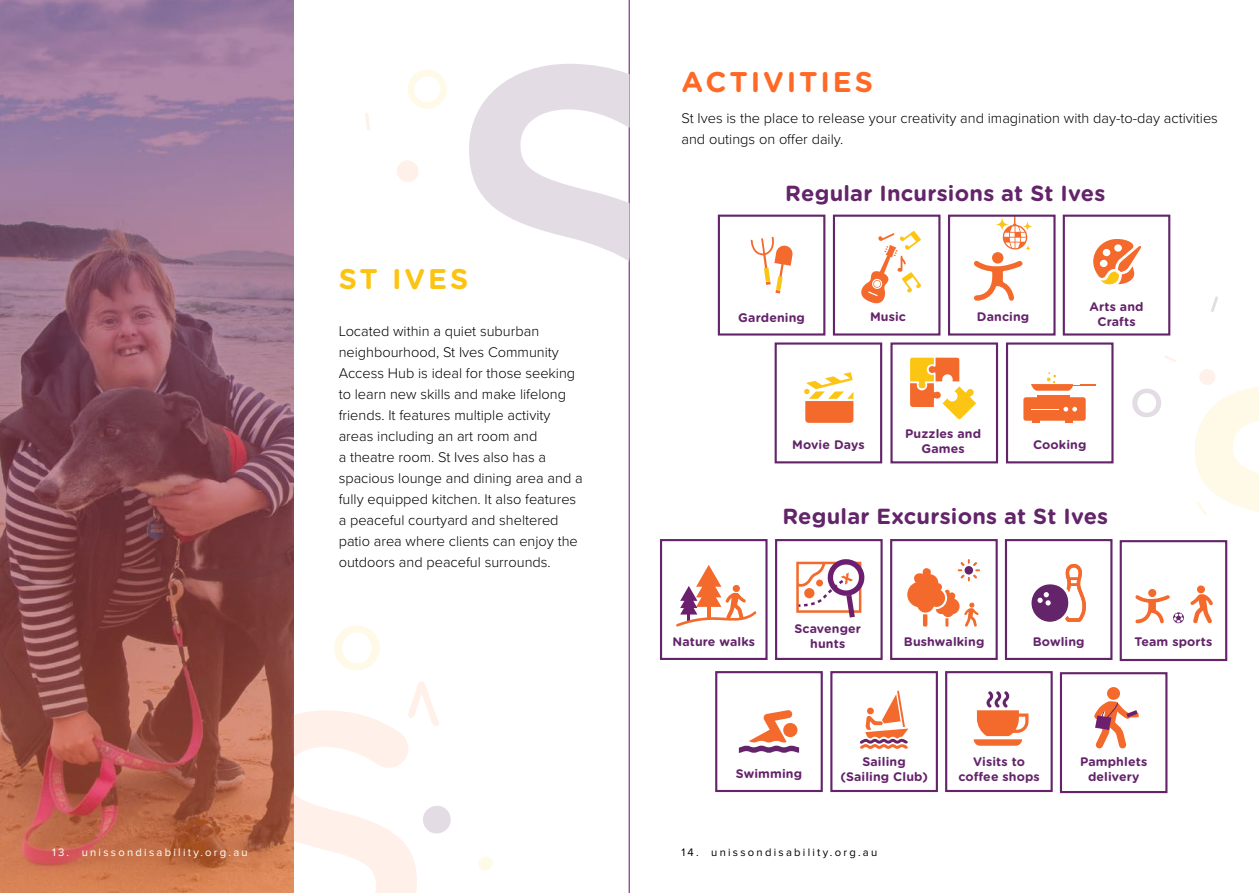
<style>
.page{position:relative;width:1259px;height:893px;background:#fff}
.page>*{position:absolute;margin:0;border:0;box-sizing:border-box;transform-origin:0 0}
.t1{font:700 28.5px "Gotham Rounded";letter-spacing:.1em;color:#ff6926}
.t2{font:700 28.5px "Gotham Rounded";letter-spacing:.1em;color:#fcc412}
.t3{font:700 21.9px "Gotham Rounded";letter-spacing:.01em;color:#63246a}
.t4{font:300 14.55px/21px "Proxima Nova";color:#000}
.t5{font:700 12.45px/14.9px "Gotham Rounded";letter-spacing:.01em;color:#63246a;text-align:center}
.t6{font:11.25px "Proxima Nova";letter-spacing:.2em;color:#fff}
.t7{font:11.25px "Proxima Nova";letter-spacing:.2em;color:#000}
</style>
<div class="page">
<img style="left:0;top:0;width:294px;height:893px">
<svg style="left:334px;top:626px;width:45px;height:44px"></svg>
<svg style="left:294px;top:681px;width:157px;height:212px"></svg>
<div style="left:478px;top:857px;width:14px;height:13px;background:#fff9e7;border-radius:7px"></div>
<hr style="left:629px;top:0;width:1px;height:893px;background:#650d6b">
<svg style="left:469px;top:64px;width:160px;height:198px"></svg>
<svg style="left:408px;top:70px;width:39px;height:39px"></svg>
<svg style="left:365px;top:113px;width:5px;height:17px"></svg>
<svg style="left:397px;top:160px;width:22px;height:22px"></svg>
<svg style="left:1132px;top:389px;width:29px;height:28px"></svg>
<svg style="left:1195px;top:387px;width:64px;height:128px"></svg>
<svg style="left:1211px;top:296px;width:7px;height:16px"></svg>
<svg style="left:1164px;top:356px;width:12px;height:6px"></svg>
<div style="left:1199px;top:369px;width:16px;height:16px;background:#fff0e9;border-radius:8px"></div>
<div style="left:1062px;top:215px;width:108px;height:121px;background:#fff;border:2px solid #63246a"></div>
<svg style="left:974px;top:260px;width:48px;height:41px"></svg>
<div style="left:992px;top:252px;width:11px;height:12px;background:#f36a2c;border-radius:50%"></div>
<svg style="left:995px;top:218px;width:37px;height:33px"></svg>
<div style="left:718px;top:215px;width:107px;height:121px;border:2px solid #63246a"></div>
<div style="left:833px;top:215px;width:107px;height:121px;border:2px solid #63246a"></div>
<div style="left:948px;top:215px;width:107px;height:121px;border:2px solid #63246a"></div>
<svg style="left:1093px;top:239px;width:48px;height:45px"></svg>
<svg style="left:750px;top:236px;width:43px;height:57px"></svg>
<svg style="left:861px;top:231px;width:60px;height:72px"></svg>
<div style="left:774px;top:342px;width:108px;height:121px;border:2px solid #63246a"></div>
<div style="left:890px;top:342px;width:108px;height:121px;border:2px solid #63246a"></div>
<div style="left:1006px;top:342px;width:107px;height:121px;border:2px solid #63246a"></div>
<svg style="left:804px;top:372px;width:49px;height:51px"></svg>
<svg style="left:910px;top:358px;width:66px;height:61px"></svg>
<div style="left:1023px;top:397px;width:62px;height:24px;background:#f36a2c;border-radius:2px"></div>
<svg style="left:1032px;top:421px;width:8px;height:2px"></svg>
<svg style="left:1065px;top:421px;width:8px;height:2px"></svg>
<div style="left:1036px;top:395px;width:33px;height:5px;background:#f36a2c"></div>
<svg style="left:1031px;top:407px;width:46px;height:5px"></svg>
<svg style="left:1031px;top:372px;width:65px;height:19px"></svg>
<div style="left:715px;top:671px;width:108px;height:121px;background:#fff;border:2px solid #63246a"></div>
<div style="left:1119px;top:540px;width:108px;height:121px;background:#fff;border:2px solid #63246a"></div>
<div style="left:660px;top:539px;width:107px;height:121px;border:2px solid #63246a"></div>
<div style="left:1060px;top:672px;width:107px;height:121px;border:2px solid #63246a"></div>
<div style="left:775px;top:539px;width:107px;height:121px;border:2px solid #63246a"></div>
<div style="left:890px;top:539px;width:107px;height:121px;border:2px solid #63246a"></div>
<div style="left:830px;top:671px;width:108px;height:121px;border:2px solid #63246a"></div>
<div style="left:1005px;top:539px;width:107px;height:121px;border:2px solid #63246a"></div>
<div style="left:945px;top:671px;width:107px;height:121px;border:2px solid #63246a"></div>
<svg style="left:1031px;top:564px;width:55px;height:58px"></svg>
<svg style="left:907px;top:559px;width:73px;height:68px"></svg>
<svg style="left:739px;top:710px;width:60px;height:43px"></svg>
<div style="left:783px;top:723px;width:14px;height:14px;background:#f36a2c;border-radius:50%"></div>
<svg style="left:973px;top:691px;width:55px;height:55px"></svg>
<svg style="left:859px;top:690px;width:49px;height:59px"></svg>
<div style="left:867px;top:707px;width:7px;height:7px;background:#f36a2c;border-radius:50%"></div>
<svg style="left:1135px;top:595px;width:49px;height:28px"></svg>
<div style="left:1148px;top:589px;width:8px;height:8px;background:#f36a2c;border-radius:50%"></div>
<svg style="left:1190px;top:594px;width:22px;height:29px"></svg>
<div style="left:1197px;top:585px;width:8px;height:8px;background:#f36a2c;border-radius:50%"></div>
<div style="left:1107px;top:687px;width:13px;height:13px;background:#f36a2c;border-radius:50%"></div>
<svg style="left:1094px;top:701px;width:44px;height:48px"></svg>
<svg style="left:796px;top:559px;width:69px;height:59px"></svg>
<div style="left:804px;top:588px;width:10px;height:10px;background:#f36a2c;border-radius:50%"></div>
<div style="left:816px;top:579px;width:7px;height:7px;background:#f36a2c;border-radius:50%"></div>
<svg style="left:676px;top:565px;width:80px;height:62px"></svg>
<h1 class="t2" style="left:339px;top:258px;width:131px">ST IVES</h1>
<p class="t4" style="left:339px;top:319px;width:245px">Located within a quiet suburban neighbourhood, St Ives Community Access Hub is ideal for those seeking to learn new skills and make lifelong friends. It features multiple activity areas including an art room and<br>a theatre room. St Ives also has a spacious lounge and dining area and a fully equipped kitchen. It also features a peaceful courtyard and sheltered patio area where clients can enjoy the outdoors and peaceful surrounds.</p>
<p class="t6" style="left:52px;top:846px;width:197px">13. unissondisability.org.au</p>
<h1 class="t1" style="left:681px;top:62px;width:193px">ACTIVITIES</h1>
<p class="t4" style="left:681px;top:107px;width:538px">St Ives is the place to release your creativity and imagination with day-to-day activities and outings on offer daily.</p>
<h2 class="t3" style="left:785px;top:177px;width:321px">Regular Incursions at St Ives</h2>
<p class="t5" style="left:738px;top:309px;width:68px">Gardening</p>
<p class="t5" style="left:1089px;top:299px;width:56px">Arts and</p>
<p class="t5" style="left:870px;top:309px;width:37px">Music</p>
<p class="t5" style="left:977px;top:309px;width:54px">Dancing</p>
<p class="t5" style="left:1097px;top:313px;width:40px">Crafts</p>
<p class="t5" style="left:905px;top:426px;width:77px">Puzzles and<br>Games</p>
<p class="t5" style="left:792px;top:437px;width:74px">Movie Days</p>
<p class="t5" style="left:1033px;top:437px;width:55px">Cooking</p>
<h2 class="t3" style="left:782px;top:500px;width:327px">Regular Excursions at St Ives</h2>
<p class="t5" style="left:794px;top:620px;width:68px">Scavenger hunts</p>
<p class="t5" style="left:672px;top:633px;width:84px">Nature walks</p>
<p class="t5" style="left:904px;top:633px;width:82px">Bushwalking</p>
<p class="t5" style="left:1032px;top:633px;width:53px">Bowling</p>
<p class="t5" style="left:1134px;top:633px;width:79px">Team sports</p>
<p class="t5" style="left:840px;top:754px;width:89px">Sailing (Sailing Club)</p>
<p class="t5" style="left:958px;top:754px;width:83px">Visits to coffee shops</p>
<p class="t5" style="left:1080px;top:754px;width:68px">Pamphlets</p>
<p class="t5" style="left:736px;top:765px;width:68px">Swimming</p>
<p class="t5" style="left:1088px;top:769px;width:53px">delivery</p>
<p class="t7" style="left:681px;top:846px;width:197px">14. unissondisability.org.au</p>
</div>
